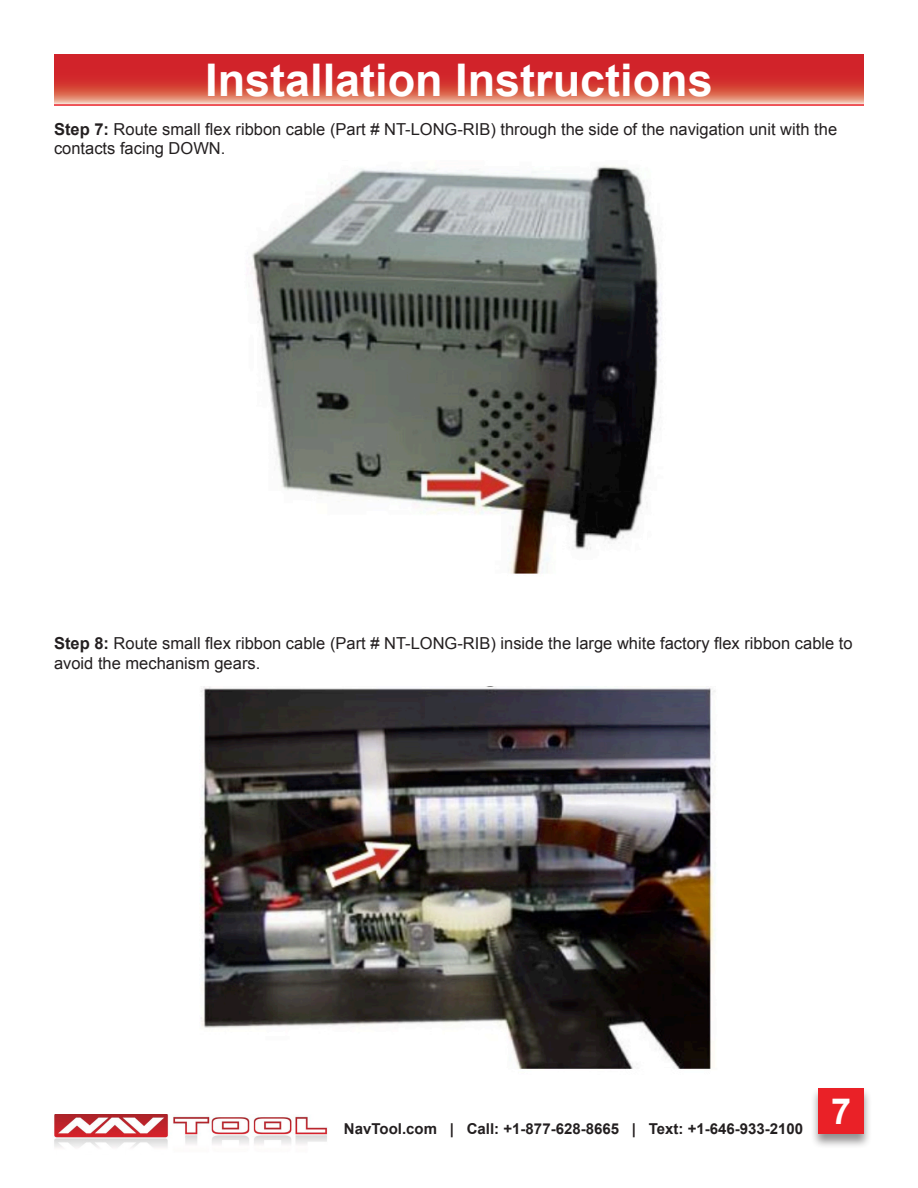
<style>
.page{position:relative;width:918px;height:1188px;background:#fff}
.page>*{position:absolute;margin:0;border:0;box-sizing:border-box;transform-origin:0 0}
.t1{font:700 45px "Arial";color:#fff}
.t2{font:700 36px "Arial";color:#fff}
.t3{font:16.5px/19.8px "Arial";color:#231f20}
.t4{font:700 15px "Arial";color:#231f20}
.s1{font-weight:700}
</style>
<div class="page">
<img style="left:54px;top:1114px;width:274px;height:34px">
<div style="left:810px;top:1087px;width:62px;height:62px;background:#231f20;opacity:.5"></div>
<div style="left:818px;top:1088px;width:46px;height:46px;background:#ea2127"></div>
<svg style="left:54px;top:54px;width:810px;height:50px;background:#d74540"></svg>
<hr style="left:54px;top:104px;width:810px;height:2px;background:#ea2127">
<img style="left:250px;top:165px;width:411px;height:409px">
<img style="left:200px;top:687px;width:516px;height:382px">
<p class="t1" style="left:205px;top:50px;width:509px">Installation Instructions</p>
<p class="t3" style="left:54px;top:119px;width:785px"><span class="s1">Step 7:</span> Route small flex ribbon cable (Part # NT-LONG-RIB) through the side of the navigation unit with the contacts facing DOWN.</p>
<p class="t3" style="left:54px;top:634px;width:800px"><span class="s1">Step 8:</span> Route small flex ribbon cable (Part # NT-LONG-RIB) inside the large white factory flex ribbon cable to avoid the mechanism gears.</p>
<p class="t4" style="left:344px;top:1119px;width:461px">NavTool.com | Call: +1-877-628-8665 | Text: +1-646-933-2100</p>
<h2 class="t2" style="left:831px;top:1088px;width:22px">7</h2>
</div>
